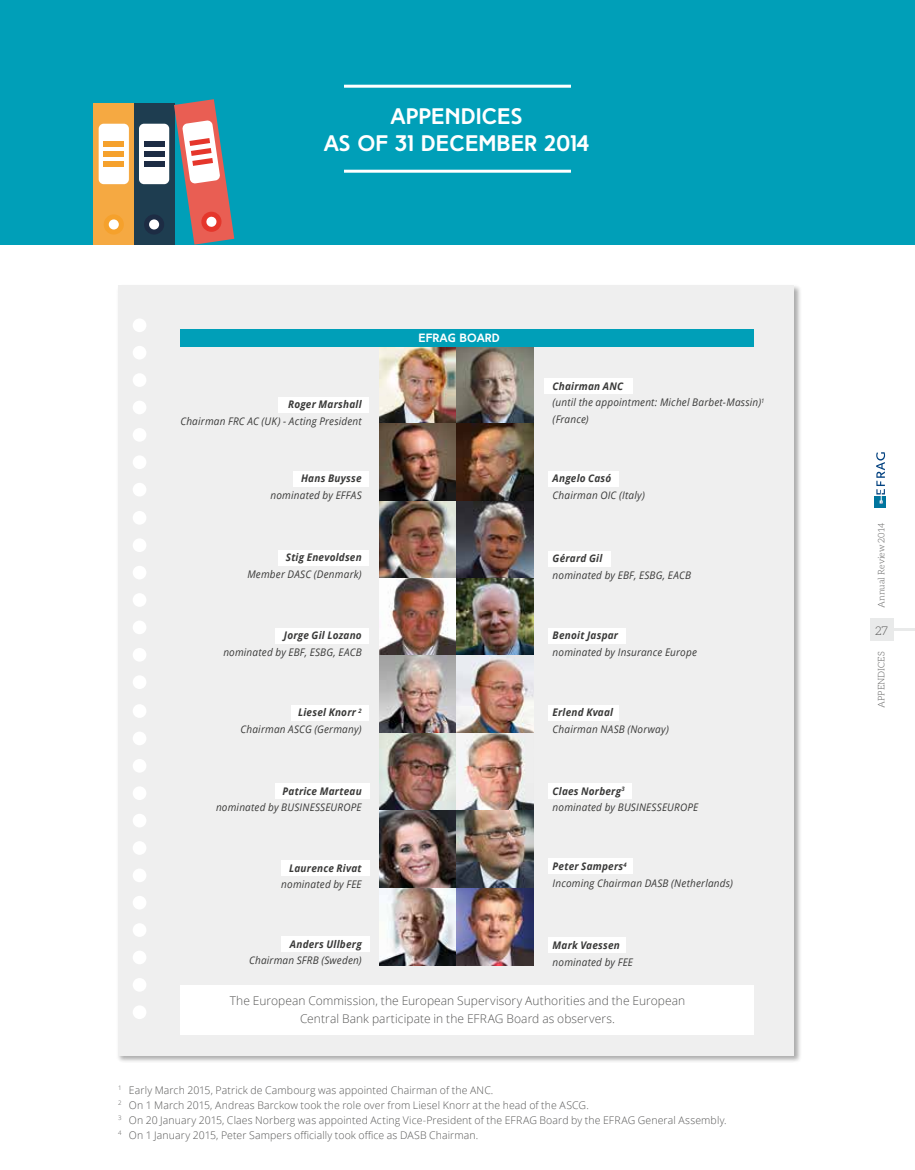
<style>
.page{position:relative;width:915px;height:1170px;background:#fff}
.page>*{position:absolute;margin:0;border:0;box-sizing:border-box;transform-origin:0 0}
.t1{font:700 22.5px/27px "High Tide";color:#fff;text-align:center}
.t2{font:300 12px/17.2px "Open Sans";letter-spacing:.005em;color:#565655;text-align:center}
.t3{font:700 12px "High Tide";color:#fff}
.t4{font:300 12px "Aleo";color:#565655}
.t5{font:italic 10.5px/16.5px "Open Sans";letter-spacing:.02em;color:#3a3a39;scale:.95 1}
.t6{font:300 10.5px/15px "Open Sans";letter-spacing:.01em;color:#565655}
.t7{font:italic 700 10.5px "Open Sans";letter-spacing:.02em;color:#3a3a39;scale:.95 1}
.t8{font:300 9px "Aleo";color:#565655}
.s1{font-weight:700}
</style>
<div class="page">
<div style="left:117px;top:284px;width:684px;height:779px;background:#000;opacity:.33"></div>
<div style="left:118px;top:286px;width:675px;height:770px;background:#efefef"></div>
<div style="left:548px;top:704px;width:71px;height:16px;background:#fff"></div>
<div style="left:548px;top:858px;width:85px;height:15px;background:#fff"></div>
<div style="left:548px;top:937px;width:78px;height:15px;background:#fff"></div>
<div style="left:180px;top:985px;width:573px;height:49px;background:#fff"></div>
<div style="left:281px;top:936px;width:88px;height:15px;background:#fff"></div>
<div style="left:281px;top:860px;width:88px;height:16px;background:#fff"></div>
<div style="left:275px;top:783px;width:94px;height:16px;background:#fff"></div>
<div style="left:548px;top:783px;width:84px;height:16px;background:#fff"></div>
<div style="left:548px;top:550px;width:62px;height:16px;background:#fff"></div>
<div style="left:548px;top:627px;width:78px;height:16px;background:#fff"></div>
<div style="left:275px;top:627px;width:93px;height:16px;background:#fff"></div>
<div style="left:277px;top:549px;width:91px;height:16px;background:#fff"></div>
<div style="left:293px;top:471px;width:75px;height:15px;background:#fff"></div>
<div style="left:277px;top:397px;width:91px;height:16px;background:#fff"></div>
<div style="left:291px;top:704px;width:77px;height:16px;background:#fff"></div>
<div style="left:548px;top:470px;width:71px;height:16px;background:#fff"></div>
<div style="left:544px;top:378px;width:88px;height:16px;background:#fff"></div>
<div style="left:133px;top:483px;width:13px;height:13px;background:#fff;border-radius:50%"></div>
<div style="left:133px;top:455px;width:13px;height:14px;background:#fff;border-radius:50%"></div>
<div style="left:133px;top:428px;width:13px;height:13px;background:#fff;border-radius:50%"></div>
<div style="left:133px;top:400px;width:13px;height:14px;background:#fff;border-radius:50%"></div>
<div style="left:133px;top:373px;width:13px;height:14px;background:#fff;border-radius:50%"></div>
<div style="left:133px;top:346px;width:13px;height:13px;background:#fff;border-radius:50%"></div>
<div style="left:133px;top:318px;width:13px;height:14px;background:#fff;border-radius:50%"></div>
<div style="left:133px;top:675px;width:13px;height:14px;background:#fff;border-radius:50%"></div>
<div style="left:133px;top:648px;width:13px;height:13px;background:#fff;border-radius:50%"></div>
<div style="left:133px;top:620px;width:13px;height:14px;background:#fff;border-radius:50%"></div>
<div style="left:133px;top:593px;width:13px;height:13px;background:#fff;border-radius:50%"></div>
<div style="left:133px;top:565px;width:13px;height:14px;background:#fff;border-radius:50%"></div>
<div style="left:133px;top:538px;width:13px;height:14px;background:#fff;border-radius:50%"></div>
<div style="left:133px;top:511px;width:13px;height:13px;background:#fff;border-radius:50%"></div>
<div style="left:133px;top:868px;width:13px;height:14px;background:#fff;border-radius:50%"></div>
<div style="left:133px;top:841px;width:13px;height:13px;background:#fff;border-radius:50%"></div>
<div style="left:133px;top:813px;width:13px;height:14px;background:#fff;border-radius:50%"></div>
<div style="left:133px;top:786px;width:13px;height:14px;background:#fff;border-radius:50%"></div>
<div style="left:133px;top:759px;width:13px;height:13px;background:#fff;border-radius:50%"></div>
<div style="left:133px;top:731px;width:13px;height:14px;background:#fff;border-radius:50%"></div>
<div style="left:133px;top:704px;width:13px;height:13px;background:#fff;border-radius:50%"></div>
<div style="left:133px;top:1005px;width:13px;height:13px;background:#fff;border-radius:50%"></div>
<div style="left:133px;top:977px;width:13px;height:14px;background:#fff;border-radius:50%"></div>
<div style="left:133px;top:950px;width:13px;height:14px;background:#fff;border-radius:50%"></div>
<div style="left:133px;top:923px;width:13px;height:13px;background:#fff;border-radius:50%"></div>
<div style="left:133px;top:895px;width:13px;height:14px;background:#fff;border-radius:50%"></div>
<div style="left:0;top:0;width:914px;height:244px;background:#009fb8"></div>
<hr style="left:344px;top:170px;width:226px;height:3px;background:#fff">
<hr style="left:344px;top:85px;width:226px;height:3px;background:#fff">
<div style="left:94px;top:103px;width:40px;height:141px;background:#f5a942"></div>
<svg style="left:104px;top:214px;width:20px;height:20px"></svg>
<div style="left:99px;top:124px;width:30px;height:60px;background:#fff;border-radius:5px"></div>
<div style="left:104px;top:141px;width:20px;height:5px;background:#f5a12c"></div>
<div style="left:104px;top:151px;width:20px;height:5px;background:#f5a12c"></div>
<div style="left:104px;top:161px;width:20px;height:5px;background:#f5a12c"></div>
<div style="left:134px;top:103px;width:40px;height:141px;background:#1e3d50"></div>
<svg style="left:144px;top:215px;width:20px;height:19px"></svg>
<div style="left:139px;top:124px;width:30px;height:60px;background:#fff;border-radius:5px"></div>
<div style="left:144px;top:141px;width:20px;height:5px;background:#1d2c44"></div>
<div style="left:144px;top:151px;width:20px;height:5px;background:#1d2c44"></div>
<div style="left:144px;top:161px;width:20px;height:5px;background:#1d2c44"></div>
<svg style="left:174px;top:99px;width:60px;height:145px"></svg>
<img style="left:380px;top:346px;width:153px;height:619px">
<div style="left:180px;top:329px;width:573px;height:17px;background:#009fb8"></div>
<hr style="left:891px;top:628px;width:23px;height:3px;background:#e9eaea">
<div style="left:870px;top:618px;width:23px;height:23px;background:#e9eaea"></div>
<div style="left:873px;top:496px;width:12px;height:12px;background:#00759e"></div>
<svg style="left:876px;top:452px;width:8px;height:51px"></svg>
<h1 class="t1" style="left:323px;top:103px;width:267px">APPENDICES<br>AS OF 31 DECEMBER 2014</h1>
<p class="t3" style="left:418px;top:331px;width:83px">EFRAG BOARD</p>
<p class="t7" style="left:288px;top:397px;width:79px">Roger Marshall</p>
<p class="t5" style="left:180px;top:412px;width:192px">Chairman FRC AC (UK) - Acting President</p>
<p class="t5" style="left:552px;top:377px;width:224px"><span class="s1">Chairman ANC<br></span>(until the appointment: Michel Barbet-Massin)<sup>1 </sup>(France)</p>
<p class="t7" style="left:301px;top:471px;width:65px">Hans Buysse</p>
<p class="t5" style="left:270px;top:486px;width:97px">nominated by EFFAS</p>
<p class="t7" style="left:552px;top:471px;width:63px">Angelo Casó</p>
<p class="t5" style="left:552px;top:486px;width:98px">Chairman OIC (Italy)</p>
<p class="t7" style="left:286px;top:550px;width:81px">Stig Enevoldsen</p>
<p class="t5" style="left:247px;top:565px;width:122px">Member DASC (Denmark)</p>
<p class="t7" style="left:552px;top:550px;width:54px">Gérard Gil</p>
<p class="t5" style="left:552px;top:566px;width:147px">nominated by EBF, ESBG, EACB</p>
<p class="t7" style="left:284px;top:628px;width:83px">Jorge Gil Lozano</p>
<p class="t5" style="left:223px;top:643px;width:147px">nominated by EBF, ESBG, EACB</p>
<p class="t7" style="left:552px;top:628px;width:70px">Benoit Jaspar</p>
<p class="t5" style="left:552px;top:643px;width:153px">nominated by Insurance Europe</p>
<p class="t5" style="left:240px;top:703px;width:129px;text-align:right"><span class="s1">Liesel Knorr</span> <sup>2<br></sup>Chairman ASCG (Germany)</p>
<p class="t7" style="left:552px;top:705px;width:65px">Erlend Kvaal</p>
<p class="t5" style="left:552px;top:720px;width:124px">Chairman NASB (Norway)</p>
<p class="t7" style="left:282px;top:783px;width:85px">Patrice Marteau</p>
<p class="t5" style="left:216px;top:798px;width:155px">nominated by BUSINESSEUROPE</p>
<p class="t5" style="left:552px;top:782px;width:155px"><span class="s1">Claes Norberg</span><sup>3<br></sup>nominated by BUSINESSEUROPE</p>
<p class="t7" style="left:289px;top:860px;width:78px">Laurence Rivat</p>
<p class="t5" style="left:281px;top:875px;width:86px">nominated by FEE</p>
<p class="t5" style="left:552px;top:857px;width:191px"><span class="s1">Peter Sampers</span><sup>4<br></sup>Incoming Chairman DASB (Netherlands)</p>
<p class="t7" style="left:290px;top:936px;width:77px">Anders Ullberg</p>
<p class="t5" style="left:249px;top:951px;width:120px">Chairman SFRB (Sweden)</p>
<p class="t7" style="left:552px;top:937px;width:72px">Mark Vaessen</p>
<p class="t5" style="left:552px;top:953px;width:86px">nominated by FEE</p>
<p class="t2" style="left:230px;top:991px;width:457px">The European Commission, the European Supervisory Authorities and the European<br>Central Bank participate in the EFRAG Board as observers.</p>
<p class="t6" style="left:118px;top:1082px;width:609px"><sup>1</sup> Early March 2015, Patrick de Cambourg was appointed Chairman of the ANC.<br><sup>2</sup> On 1 March 2015, Andreas Barckow took the role over from Liesel Knorr at the head of the ASCG.<br><sup>3</sup> On 20 January 2015, Claes Norberg was appointed Acting Vice-President of the EFRAG Board by the EFRAG General Assembly.<br><sup>4</sup> On 1 January 2015, Peter Sampers officially took office as DASB Chairman.</p>
<p class="t8" style="left:876px;top:608px;width:87px;rotate:-90deg">Annual Review 2014</p>
<p class="t4" style="left:874px;top:623px;width:15px">27</p>
<p class="t8" style="left:876px;top:707px;width:58px;rotate:-90deg">APPENDICES</p>
</div>
